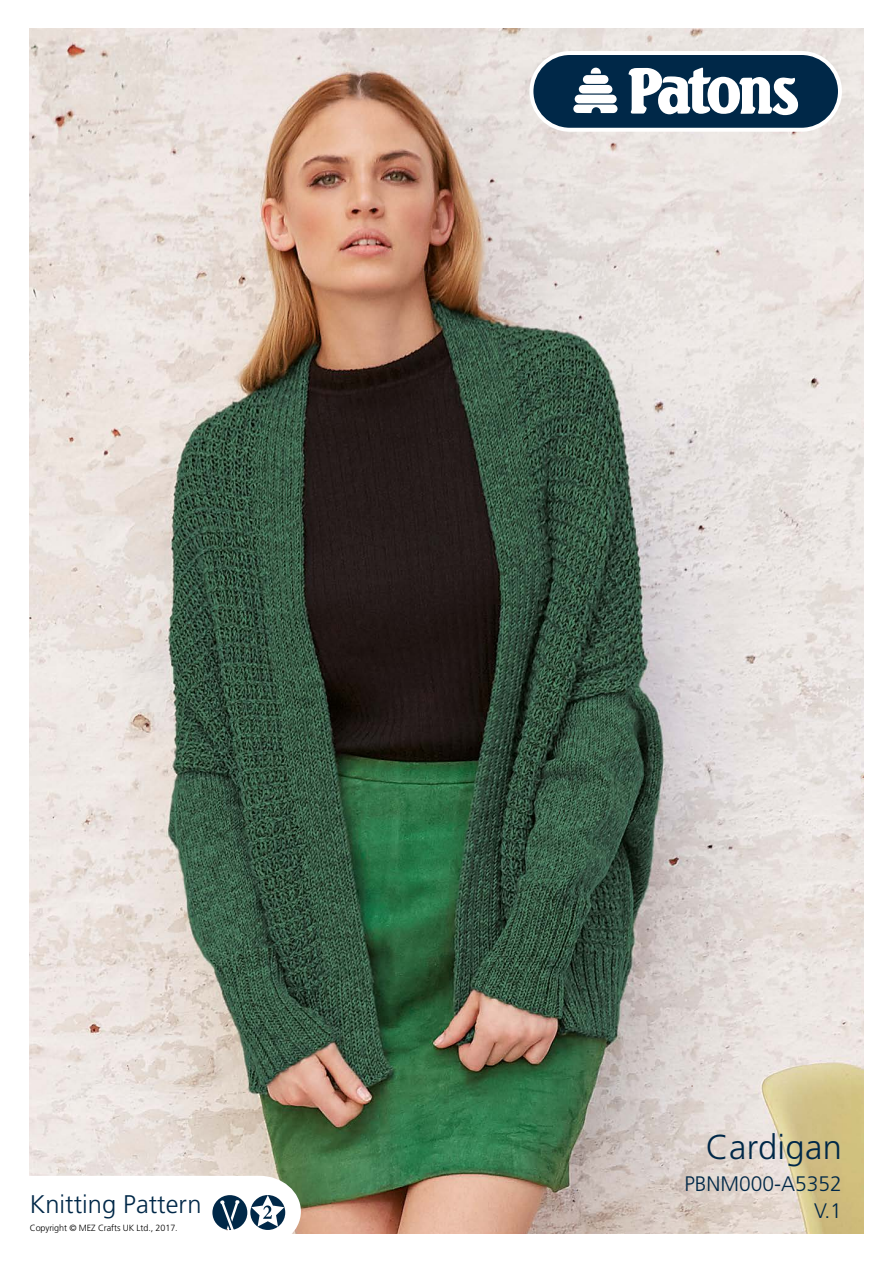
<style>
.page{position:relative;width:893px;height:1263px;background:#fff}
.page>*{position:absolute;margin:0;border:0;box-sizing:border-box;transform-origin:0 0}
.t1{font:300 34.5px "Frutiger";letter-spacing:.01em;color:#002848}
.t2{font:300 25.5px "Frutiger";color:#002848}
.t3{font:300 21px/27px "Frutiger";color:#002848;text-align:right}
.t4{font:300 9px "Frutiger";letter-spacing:-.01em;color:#000}
</style>
<div class="page">
<img style="left:30px;top:28px;width:833px;height:1205px">
<div style="left:531px;top:53px;width:309px;height:77px;background:#002848;border-radius:38px"></div>
<div style="left:529px;top:51px;width:313px;height:81px;border:4px solid #fff;border-radius:38px"></div>
<svg style="left:628px;top:67px;width:170px;height:48px"></svg>
<svg style="left:573px;top:68px;width:44px;height:45px"></svg>
<svg style="left:30px;top:1176px;width:271px;height:58px"></svg>
<h2 class="t2" style="left:30px;top:1189px;width:173px">Knitting Pattern</h2>
<p class="t4" style="left:30px;top:1223px;width:149px">Copyright © MEZ Crafts UK Ltd., 2017.</p>
<h1 class="t1" style="left:706px;top:1128px;width:138px">Cardigan</h1>
<h3 class="t3" style="left:684px;top:1170px;width:159px">PBNM000-A5352<br>V.1</h3>
</div>
